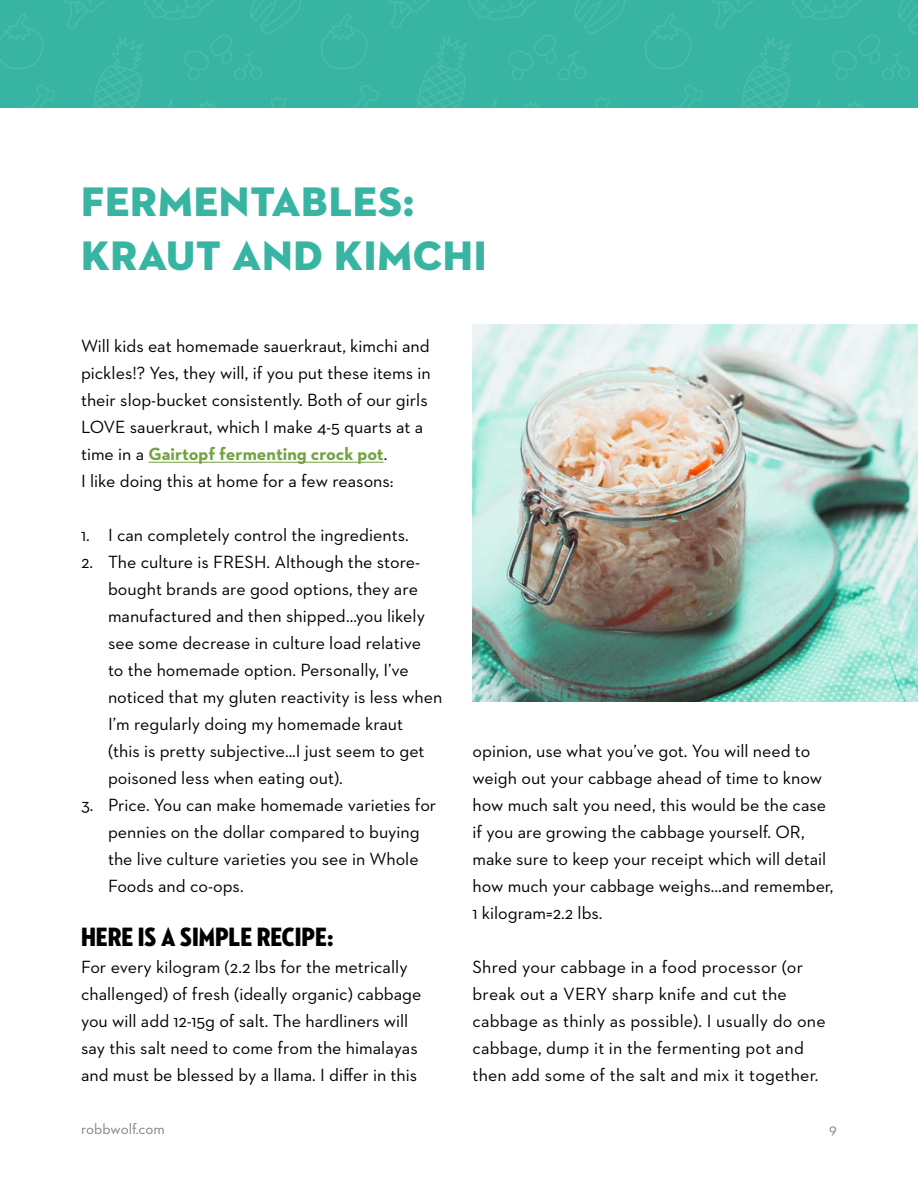
<style>
.page{position:relative;width:918px;height:1188px;background:#fff}
.page>*{position:absolute;margin:0;border:0;box-sizing:border-box;transform-origin:0 0}
.t1{font:42px/54px "Neutraface 2 Display Titling";letter-spacing:.02em;color:#38b5a2}
.t2{font:27px "Neutraface 2 Condensed Titling";color:#000}
.t3{font:18px/27px "Neutraface 2 Text";color:#000}
.t4{font:15px "Neutraface 2 Text";color:#808285}
.s1{font-weight:700;color:#73a241}
</style>
<div class="page">
<svg style="left:0;top:0;width:918px;height:108px;background:#38b5a2"></svg>
<hr style="left:148px;top:462px;width:236px;height:1px;background:#73a241">
<img style="left:472px;top:324px;width:446px;height:378px">
<h1 class="t1" style="left:81px;top:175px;width:407px">FERMENTABLES:<br>KRAUT AND KIMCHI</h1>
<p class="t3" style="left:81px;top:332px;width:351px">Will kids eat homemade sauerkraut, kimchi and pickles!? Yes, they will, if you put these items in their slop-bucket consistently. Both of our girls LOVE sauerkraut, which I make 4-5 quarts at a time in a <span class="s1">Gairtopf fermenting crock pot</span>.<br>I like doing this at home for a few reasons:</p>
<p class="t3" style="left:81px;top:521px;width:329px">1. I can completely control the ingredients.</p>
<p class="t3" style="left:108px;top:548px;width:336px;text-indent:-27px">2. The culture is FRESH. Although the store&shy;bought brands are good options, they are manufactured and then shipped...you likely see some decrease in culture load relative<br>to the homemade option. Personally, I’ve noticed that my gluten reactivity is less when I’m regularly doing my homemade kraut<br>(this is pretty subjective...I just seem to get poisoned less when eating out).</p>
<p class="t3" style="left:108px;top:791px;width:330px;text-indent:-27px">3. Price. You can make homemade varieties for pennies on the dollar compared to buying the live culture varieties you see in Whole Foods and co-ops.</p>
<h2 class="t2" style="left:81px;top:921px;width:254px">HERE IS A SIMPLE RECIPE:</h2>
<p class="t3" style="left:81px;top:953px;width:342px">For every kilogram (2.2 lbs for the metrically challenged) of fresh (ideally organic) cabbage you will add 12-15g of salt. The hardliners will say this salt need to come from the himalayas and must be blessed by a llama. I differ in this</p>
<p class="t3" style="left:472px;top:737px;width:363px">opinion, use what you’ve got. You will need to weigh out your cabbage ahead of time to know how much salt you need, this would be the case if you are growing the cabbage yourself. OR, make sure to keep your receipt which will detail how much your cabbage weighs...and remember, 1 kilogram=2.2 lbs.</p>
<p class="t3" style="left:472px;top:953px;width:355px">Shred your cabbage in a food processor (or break out a VERY sharp knife and cut the cabbage as thinly as possible). I usually do one cabbage, dump it in the fermenting pot and then add some of the salt and mix it together.</p>
<p class="t4" style="left:81px;top:1119px;width:85px">robbwolf.com</p>
<p class="t4" style="left:829px;top:1119px;width:9px">9</p>
</div>
